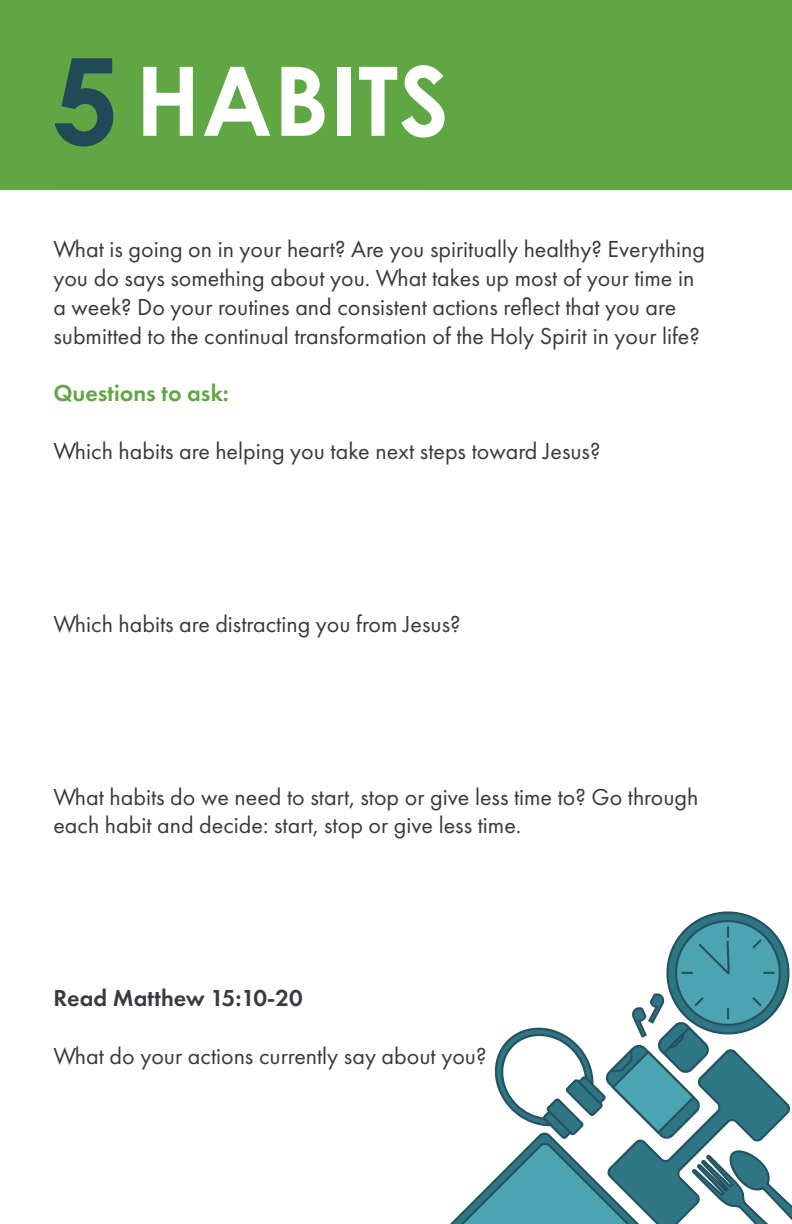
<style>
.page{position:relative;width:792px;height:1224px;background:#fff}
.page>*{position:absolute;margin:0;border:0;box-sizing:border-box;transform-origin:0 0}
.t1{font:700 96px "Century Gothic Pro";letter-spacing:.01em;color:#fff}
.t2{font:24px/28.8px "Futura PT";color:#373a3e}
.t3{font:600 24px "Futura PT";color:#373a3e}
.t4{font:600 24px "Futura PT";color:#60a744}
.s1{font-size:120px;color:#224958}
</style>
<div class="page">
<div style="left:0;top:0;width:792px;height:190px;background:#60a744"></div>
<svg style="left:450px;top:911px;width:342px;height:313px"></svg>
<h1 class="t1" style="left:52px;top:65px;width:399px"><span class="s1">5</span> HABITS</h1>
<p class="t2" style="left:53px;top:237px;width:653px">What is going on in your heart? Are you spiritually healthy? Everything you do says something about you. What takes up most of your time in a week? Do your routines and consistent actions reflect that you are submitted to the continual transformation of the Holy Spirit in your life?</p>
<p class="t4" style="left:53px;top:384px;width:177px">Questions to ask:</p>
<p class="t2" style="left:53px;top:438px;width:549px">Which habits are helping you take next steps toward Jesus?</p>
<p class="t2" style="left:53px;top:611px;width:409px">Which habits are distracting you from Jesus?</p>
<p class="t2" style="left:53px;top:784px;width:647px">What habits do we need to start, stop or give less time to? Go through each habit and decide: start, stop or give less time.</p>
<p class="t3" style="left:53px;top:988px;width:251px">Read Matthew 15:10-20</p>
<p class="t2" style="left:53px;top:1043px;width:435px">What do your actions currently say about you?</p>
</div>
